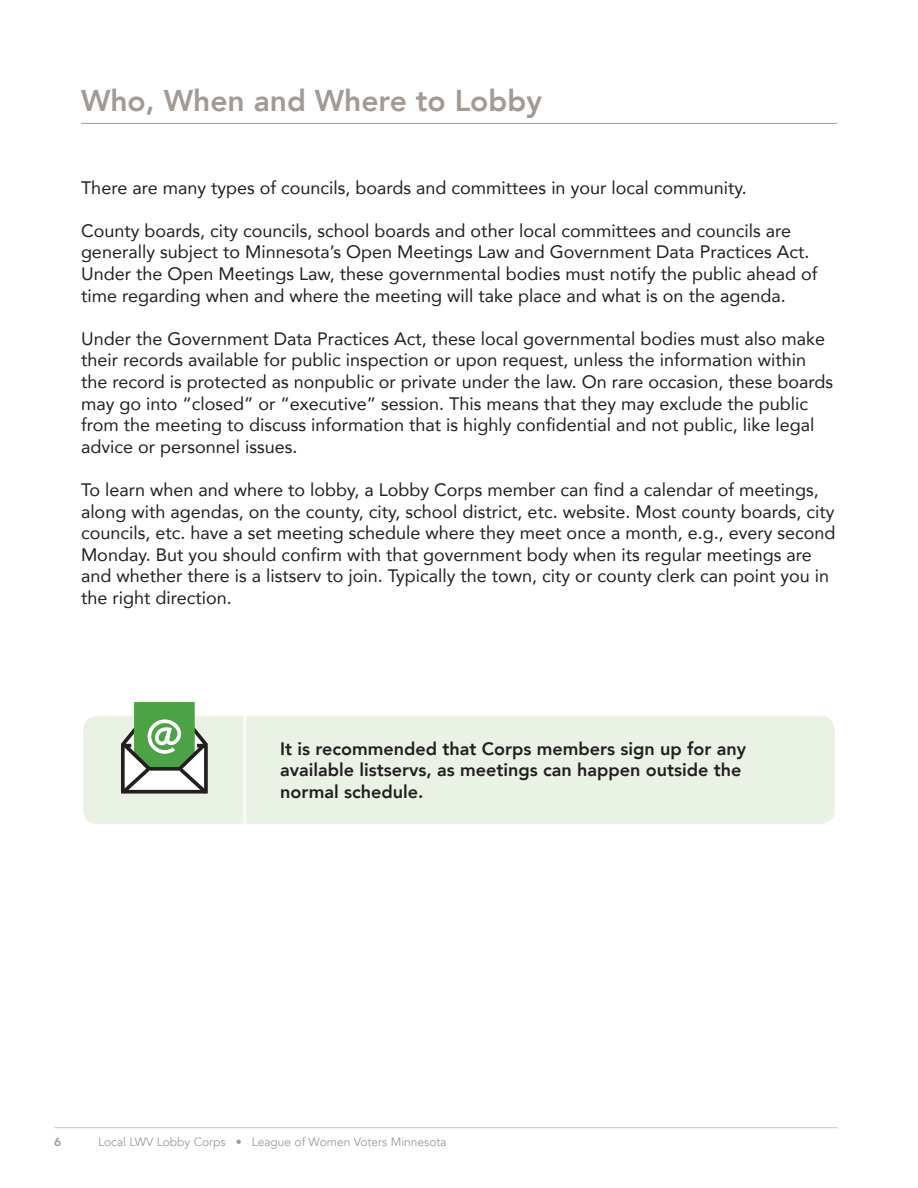
<style>
.page{position:relative;width:918px;height:1188px;background:#fff}
.page>*{position:absolute;margin:0;border:0;box-sizing:border-box;transform-origin:0 0}
.t1{font:800 30px "Avenir";color:#a29a94}
.t2{font:18px/21.6px "Avenir";color:#231f20}
.t3{font:800 18px/21.6px "Avenir";color:#231f20}
.t4{font:12px "Avenir";color:#a29a94}
.t5{font:800 12px "Avenir";color:#a29a94}
</style>
<div class="page">
<hr style="left:54px;top:1127px;width:784px;height:1px;background:#cac6c2">
<div style="left:83px;top:716px;width:752px;height:108px;background:#e9f2e5;border-radius:13px"></div>
<hr style="left:243px;top:686px;width:3px;height:158px;background:#fff">
<svg style="left:121px;top:702px;width:87px;height:92px;background:#91b28d"></svg>
<hr style="left:81px;top:123px;width:756px;height:1px;background:#a29a94">
<p class="t1" style="left:81px;top:77px;width:462px">Who, When and Where to Lobby</p>
<p class="t2" style="left:81px;top:176px;width:667px">There are many types of councils, boards and committees in your local community.</p>
<p class="t2" style="left:81px;top:219px;width:738px">County boards, city councils, school boards and other local committees and councils are generally subject to Minnesota’s Open Meetings Law and Government Data Practices Act.<br>Under the Open Meetings Law, these governmental bodies must notify the public ahead of time regarding when and where the meeting will take place and what is on the agenda.</p>
<p class="t2" style="left:81px;top:327px;width:754px">Under the Government Data Practices Act, these local governmental bodies must also make their records available for public inspection or upon request, unless the information within the record is protected as nonpublic or private under the law. On rare occasion, these boards may go into “closed” or “executive” session. This means that they may exclude the public from the meeting to discuss information that is highly confidential and not public, like legal advice or personnel issues.</p>
<p class="t2" style="left:81px;top:478px;width:756px">To learn when and where to lobby, a Lobby Corps member can find a calendar of meetings, along with agendas, on the county, city, school district, etc. website. Most county boards, city councils, etc. have a set meeting schedule where they meet once a month, e.g., every second Monday. But you should confirm with that government body when its regular meetings are and whether there is a listserv to join. Typically the town, city or county clerk can point you in the right direction.</p>
<p class="t3" style="left:280px;top:738px;width:467px">It is recommended that Corps members sign up for any available listservs, as meetings can happen outside the normal schedule.</p>
<p class="t5" style="left:54px;top:1132px;width:9px">6</p>
<p class="t4" style="left:98px;top:1135px;width:350px">Local LWV Lobby Corps • League of Women Voters Minnesota</p>
</div>
